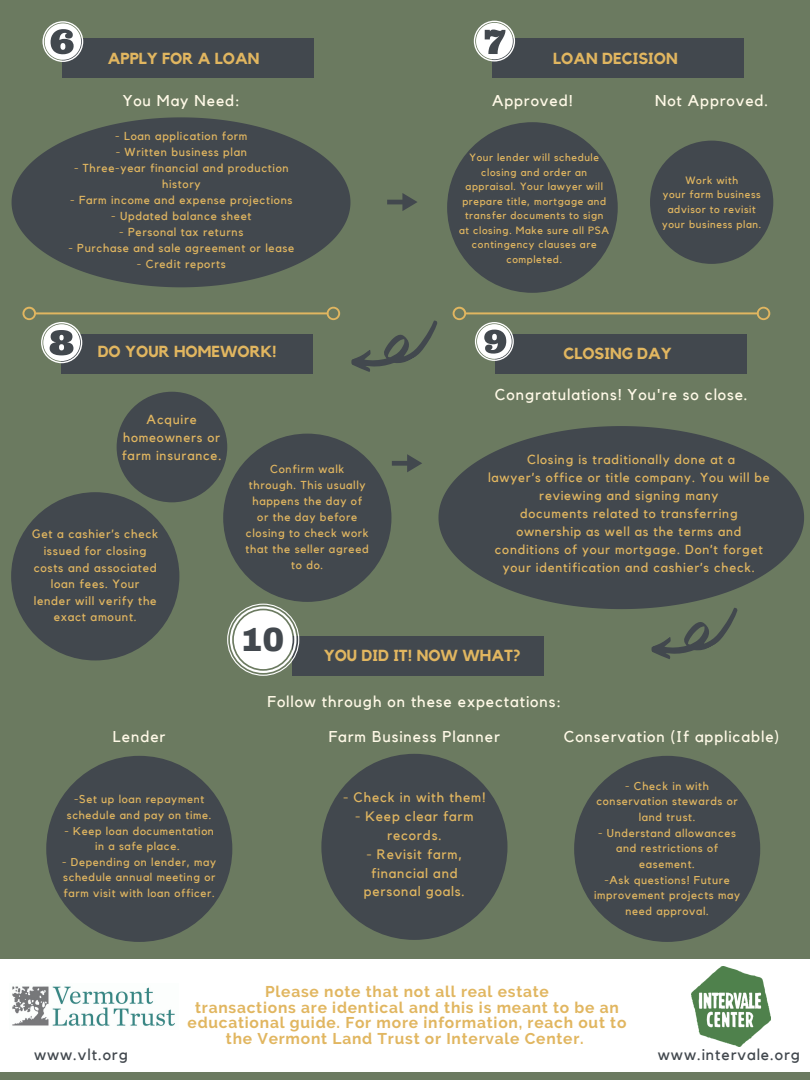
<style>
.page{position:relative;width:810px;height:1080px;background:#6b7a60}
.page>*{position:absolute;margin:0;border:0;box-sizing:border-box;transform-origin:0 0}
.t1{font:900 32.81px "Archivo";color:#42484e}
.t2{font:700 15.94px "Kollektif";color:#e1b660}
.t3{font:15.62px "Kollektif";letter-spacing:.06em;color:#fff9e7}
.t4{font:15.62px "Kollektif";letter-spacing:.06em;color:#42484e}
.t5{font:700 15.56px/15.8px "Raleway";letter-spacing:.05em;color:#e1b660;text-align:center}
.t6{font:13.69px/18.9px "Kollektif";letter-spacing:.06em;color:#e1b660;text-align:center}
.t7{font:13.12px/18.1px "Kollektif";letter-spacing:.06em;color:#e1b660;text-align:center}
.t8{font:13.06px/18px "Kollektif";letter-spacing:.06em;color:#e1b660;text-align:center}
.t9{font:12px/16.6px "Kollektif";letter-spacing:.06em;color:#e1b660;text-align:center}
.t10{font:11.56px/15.9px "Kollektif";letter-spacing:.06em;color:#e1b660;text-align:center}
.t11{font:11.38px/15.7px "Kollektif";letter-spacing:.06em;color:#e1b660;text-align:center}
.t12{font:11.31px/15.6px "Kollektif";letter-spacing:.06em;color:#e1b660;text-align:center}
.t13{font:10.62px/14.6px "Kollektif";letter-spacing:.06em;color:#e1b660;text-align:center}
.t14{font:10.5px/14.5px "Kollektif";letter-spacing:.06em;color:#e1b660;text-align:center}
</style>
<div class="page">
<div style="left:62px;top:38px;width:252px;height:40px;background:#42484e"></div>
<div style="left:447px;top:122px;width:171px;height:171px;background:#42484e;border-radius:50%"></div>
<svg style="left:12px;top:117px;width:338px;height:170px;fill:#42484e"></svg>
<svg style="left:387px;top:193px;width:30px;height:18px"></svg>
<div style="left:492px;top:38px;width:252px;height:40px;background:#42484e"></div>
<div style="left:650px;top:141px;width:123px;height:123px;background:#42484e;border-radius:50%"></div>
<div style="left:61px;top:334px;width:252px;height:40px;background:#42484e"></div>
<svg style="left:438px;top:426px;width:366px;height:183px;fill:#42484e"></svg>
<div style="left:117px;top:392px;width:110px;height:110px;background:#42484e;border-radius:50%"></div>
<div style="left:11px;top:492px;width:168px;height:168px;background:#42484e;border-radius:50%"></div>
<div style="left:223px;top:434px;width:168px;height:168px;background:#42484e;border-radius:50%"></div>
<div style="left:495px;top:334px;width:252px;height:40px;background:#42484e"></div>
<div style="left:292px;top:636px;width:251px;height:40px;background:#42484e"></div>
<div style="left:46px;top:756px;width:186px;height:186px;background:#42484e;border-radius:50%"></div>
<svg style="left:453px;top:307px;width:317px;height:54px"></svg>
<svg style="left:22px;top:307px;width:318px;height:56px"></svg>
<svg style="left:474px;top:21px;width:41px;height:41px"></svg>
<svg style="left:42px;top:21px;width:41px;height:41px"></svg>
<svg style="left:227px;top:604px;width:72px;height:72px"></svg>
<div style="left:234px;top:610px;width:59px;height:59px;background:#fff;border-radius:50%"></div>
<div style="left:574px;top:756px;width:186px;height:186px;background:#42484e;border-radius:50%"></div>
<div style="left:321px;top:754px;width:186px;height:186px;background:#42484e;border-radius:50%"></div>
<div style="left:0;top:959px;width:810px;height:113px;background:#fff"></div>
<svg style="left:392px;top:454px;width:30px;height:18px"></svg>
<img style="left:12px;top:986px;width:163px;height:40px">
<img style="left:692px;top:967px;width:79px;height:79px">
<svg style="left:351px;top:320px;width:86px;height:52px"></svg>
<svg style="left:650px;top:602px;width:97px;height:57px"></svg>
<p class="t2" style="left:108px;top:51px;width:153px">APPLY FOR A LOAN</p>
<p class="t2" style="left:553px;top:51px;width:126px">LOAN DECISION</p>
<p class="t3" style="left:123px;top:94px;width:119px">You May Need:</p>
<p class="t10" style="left:115px;top:129px;width:134px">- Loan application form</p>
<p class="t10" style="left:116px;top:145px;width:133px">- Written business plan</p>
<p class="t10" style="left:74px;top:161px;width:216px">- Three-year financial and production history</p>
<p class="t10" style="left:70px;top:193px;width:224px">- Farm income and expense projections</p>
<p class="t10" style="left:111px;top:209px;width:142px">- Updated balance sheet</p>
<p class="t10" style="left:119px;top:225px;width:126px">- Personal tax returns</p>
<p class="t10" style="left:68px;top:241px;width:227px">- Purchase and sale agreement or lease</p>
<p class="t10" style="left:137px;top:257px;width:90px">- Credit reports</p>
<p class="t3" style="left:492px;top:94px;width:82px">Approved!</p>
<p class="t3" style="left:655px;top:94px;width:115px">Not Approved.</p>
<p class="t14" style="left:459px;top:151px;width:152px">Your lender will schedule closing and order an appraisal. Your lawyer will prepare title, mortgage and transfer documents to sign at closing. Make sure all PSA contingency clauses are completed.</p>
<p class="t13" style="left:685px;top:173px;width:54px">Work with</p>
<p class="t13" style="left:662px;top:188px;width:101px">your farm business advisor to revisit your business plan.</p>
<p class="t2" style="left:98px;top:344px;width:180px">DO YOUR HOMEWORK!</p>
<p class="t2" style="left:563px;top:346px;width:110px">CLOSING DAY</p>
<p class="t7" style="left:122px;top:411px;width:101px">Acquire homeowners or farm insurance.</p>
<p class="t9" style="left:32px;top:526px;width:128px">Get a cashier’s check issued for closing costs and associated loan fees. Your lender will verify the exact amount.</p>
<p class="t10" style="left:246px;top:462px;width:125px">Confirm walk through. This usually happens the day of or the day before closing to check work that the seller agreed to do.</p>
<p class="t3" style="left:495px;top:387px;width:254px">Congratulations! You're so close.</p>
<p class="t8" style="left:527px;top:451px;width:209px">Closing is traditionally done at a</p>
<p class="t8" style="left:488px;top:469px;width:283px">lawyer’s office or title company. You will be reviewing and signing many</p>
<p class="t8" style="left:495px;top:505px;width:270px">documents related to transferring ownership as well as the terms and conditions of your mortgage. Don’t forget your identification and cashier’s check.</p>
<p class="t1" style="left:240px;top:623px;width:45px">10</p>
<p class="t2" style="left:324px;top:648px;width:199px">YOU DID IT! NOW WHAT?</p>
<p class="t3" style="left:268px;top:694px;width:295px">Follow through on these expectations:</p>
<p class="t3" style="left:113px;top:730px;width:54px">Lender</p>
<p class="t3" style="left:329px;top:730px;width:173px">Farm Business Planner</p>
<p class="t3" style="left:564px;top:730px;width:217px">Conservation (If applicable)</p>
<p class="t12" style="left:67px;top:792px;width:146px">-Set up loan repayment schedule and pay on time.</p>
<p class="t12" style="left:64px;top:823px;width:151px">- Keep loan documentation in a safe place.</p>
<p class="t12" style="left:62px;top:855px;width:156px;text-align:justify">- Depending on lender, may schedule annual meeting or farm visit with loan officer.</p>
<p class="t6" style="left:343px;top:788px;width:144px">- Check in with them!</p>
<p class="t6" style="left:355px;top:807px;width:120px">- Keep clear farm records.</p>
<p class="t6" style="left:364px;top:845px;width:102px">- Revisit farm, financial and personal goals.</p>
<p class="t11" style="left:596px;top:778px;width:143px">- Check in with conservation stewards or land trust.</p>
<p class="t11" style="left:598px;top:825px;width:139px">- Understand allowances and restrictions of easement.</p>
<p class="t11" style="left:594px;top:872px;width:148px">-Ask questions! Future improvement projects may need approval.</p>
<p class="t5" style="left:265px;top:984px;width:285px">Please note that not all real estate</p>
<p class="t5" style="left:188px;top:999px;width:440px">transactions are identical and this is meant to be an educational guide. For more information, reach out to the Vermont Land Trust or Intervale Center.</p>
<p class="t4" style="left:34px;top:1048px;width:95px">www.vlt.org</p>
<p class="t4" style="left:658px;top:1048px;width:144px">www.intervale.org</p>
</div>
